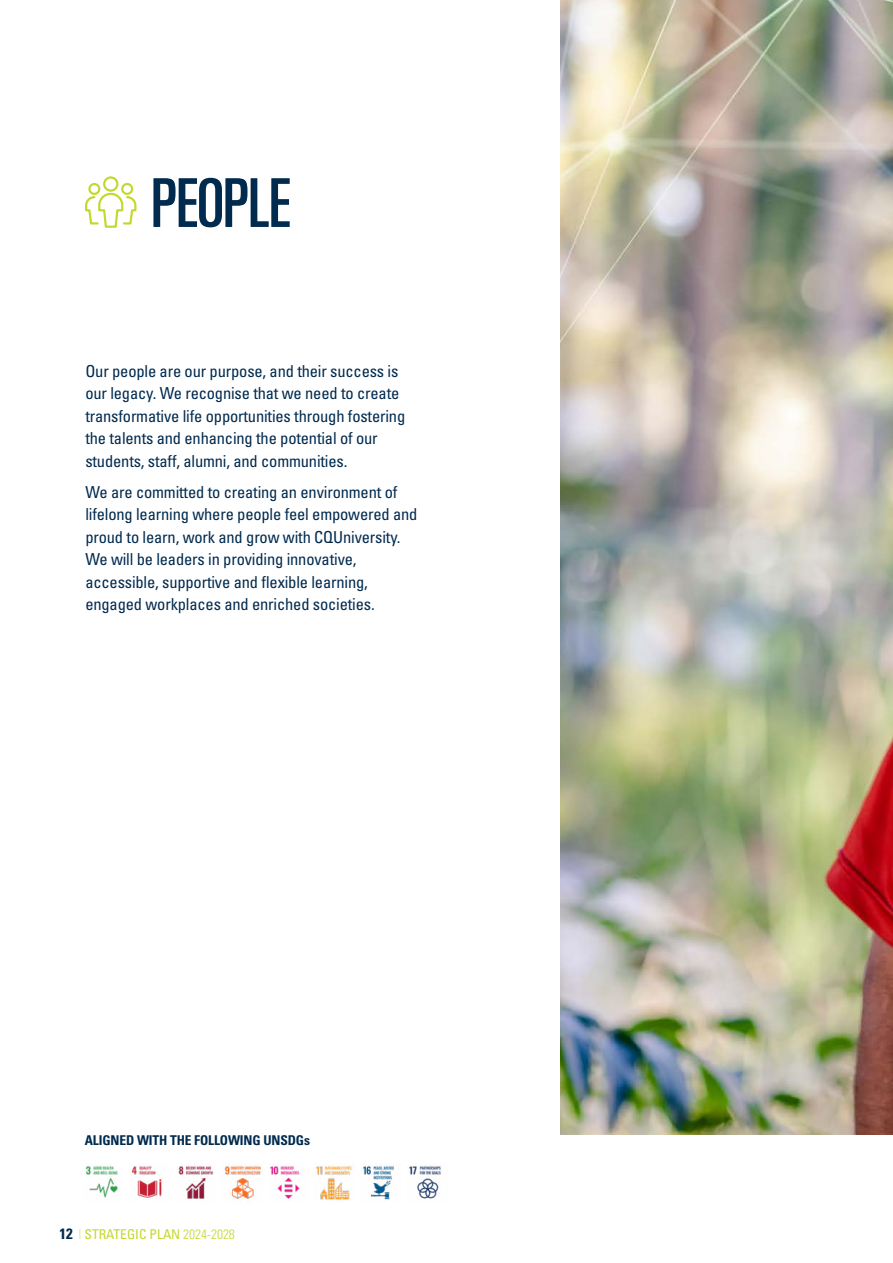
<style>
.page{position:relative;width:893px;height:1263px;background:#fff}
.page>*{position:absolute;margin:0;border:0;box-sizing:border-box;transform-origin:0 0}
.t1{font:ultra-condensed 67.5px "Univers LT Std";letter-spacing:-.015em;color:#002a4e}
.t2{font:condensed 16.5px/22.5px "Univers LT Std";letter-spacing:-.01em;color:#002a4e}
.t3{font:700 condensed 13.5px "Univers LT Std";letter-spacing:-.01em;color:#002a4e}
.t4{font:condensed 13.5px "Univers LT Std";color:#c4d82e}
.s1{font-weight:700;font-size:15px;color:#002a4e}
.s2{font-weight:100;font-stretch:ultra-condensed}
.s3{font-weight:300}
</style>
<div class="page">
<img style="left:560px;top:0;width:333px;height:1134px">
<div style="left:88px;top:183px;width:12px;height:12px;border:2px solid #c4d82e;border-radius:50%"></div>
<div style="left:121px;top:183px;width:12px;height:12px;border:2px solid #c4d82e;border-radius:50%"></div>
<div style="left:103px;top:176px;width:15px;height:16px;border:2px solid #c4d82e;border-radius:50%"></div>
<svg style="left:85px;top:192px;width:51px;height:36px"></svg>
<img style="left:86px;top:1166px;width:32px;height:32px">
<img style="left:131px;top:1166px;width:31px;height:32px">
<img style="left:224px;top:1165px;width:37px;height:34px">
<img style="left:270px;top:1165px;width:30px;height:34px">
<img style="left:178px;top:1166px;width:36px;height:33px">
<img style="left:409px;top:1166px;width:32px;height:33px">
<img style="left:316px;top:1165px;width:36px;height:35px">
<img style="left:363px;top:1165px;width:31px;height:35px">
<h1 class="t1" style="left:151px;top:165px;width:141px">PEOPLE</h1>
<p class="t2" style="left:85px;top:359px;width:321px">Our people are our purpose, and their success is our legacy. We recognise that we need to create transformative life opportunities through fostering the talents and enhancing the potential of our students, staff, alumni, and communities.</p>
<p class="t2" style="left:85px;top:480px;width:334px">We are committed to creating an environment of lifelong learning where people feel empowered and proud to learn, work and grow with CQUniversity.<br>We will be leaders in providing innovative, accessible, supportive and flexible learning, engaged workplaces and enriched societies.</p>
<p class="t3" style="left:85px;top:1131px;width:227px">ALIGNED WITH THE FOLLOWING UNSDGs</p>
<p class="t4" style="left:60px;top:1225px;width:177px"><span class="s1">12</span> <span class="s2">|</span> STRATEGIC PLAN <span class="s3">2024-2028</span></p>
</div>
